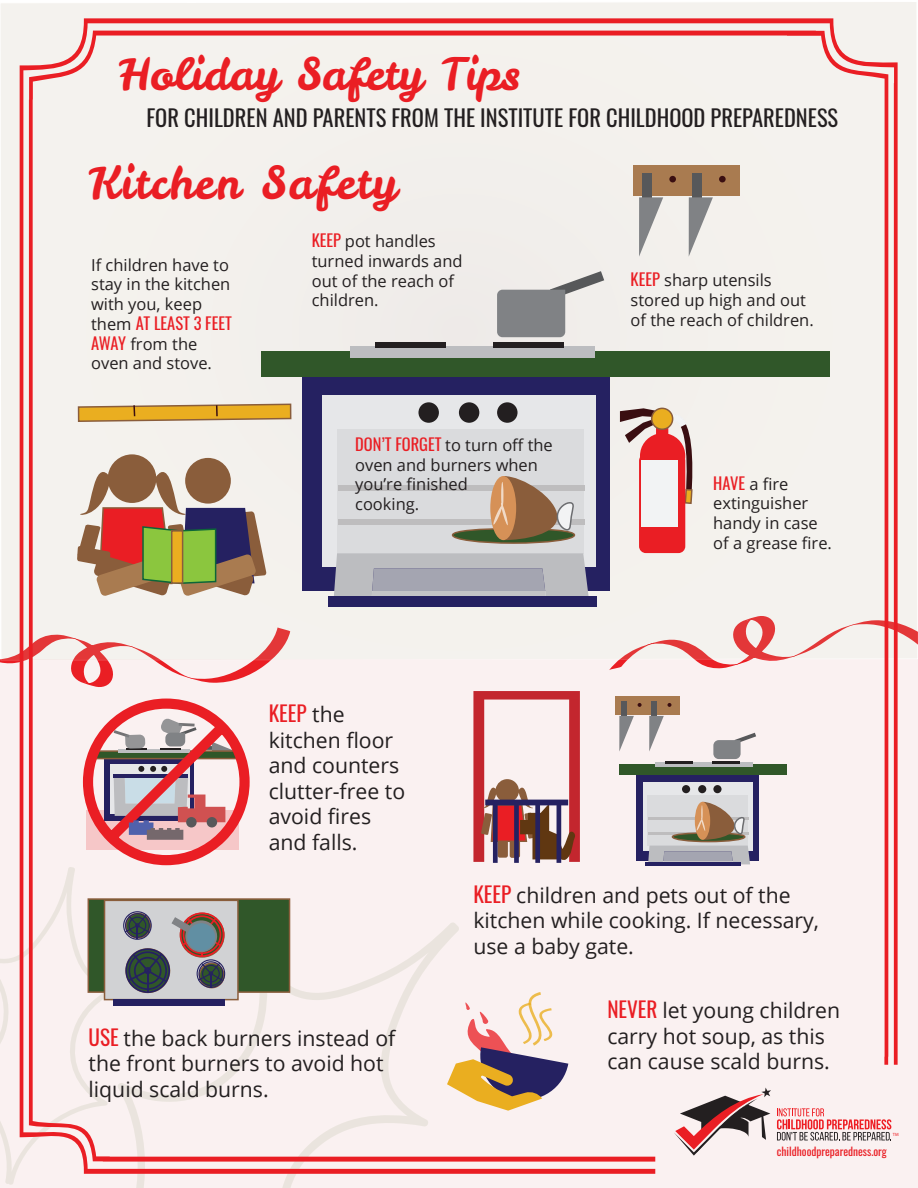
<style>
.page{position:relative;width:918px;height:1188px;background:#fff}
.page>*{position:absolute;margin:0;border:0;box-sizing:border-box;transform-origin:0 0}
.t1{font:45px "Leckerli One";letter-spacing:.035em;color:#ea1e24}
.t2{font:44.25px "Leckerli One";color:#ea1e24}
.t3{font:22.5px "Oswald";color:#231f20}
.t4{font:21.3px/25.5px "Open Sans";color:#231f20}
.t5{font:21.3px "Oswald";color:#ea1e24}
.t6{font:16.5px/19.8px "Open Sans";color:#231f20}
.t7{font:16.5px "Oswald";color:#ea1e24}
.t8{font:11.25px "Oswald";color:#ea1e24}
.t9{font:4.5px "Myriad Pro";color:#ee1d23}
.s1{font-family:"Open Sans";color:#231f20}
.s2{font-family:"Oswald";color:#ea1e24}
</style>
<div class="page">
<svg style="left:0;top:660px;width:20px;height:28px"></svg>
<div style="left:0;top:2px;width:918px;height:658px;background:#f4f2ee"></div>
<div style="left:96px;top:1174px;width:363px;height:14px;background:#faf1f1"></div>
<div style="left:20px;top:18px;width:878px;height:1156px;background:#f4f1ee"></div>
<div style="left:88px;top:898px;width:202px;height:95px;background:#305729;border:2px solid #8a5d3b"></div>
<div style="left:616px;top:697px;width:64px;height:18px;background:#a97b50"></div>
<svg style="left:638px;top:703px;width:4px;height:4px"></svg>
<svg style="left:668px;top:703px;width:3px;height:4px"></svg>
<div style="left:621px;top:701px;width:6px;height:30px;background:#57585a"></div>
<svg style="left:619px;top:716px;width:15px;height:36px"></svg>
<div style="left:651px;top:701px;width:6px;height:30px;background:#57585a"></div>
<svg style="left:649px;top:716px;width:15px;height:36px"></svg>
<div style="left:636px;top:773px;width:123px;height:87px;background:#252161"></div>
<div style="left:619px;top:765px;width:168px;height:10px;background:#305729"></div>
<hr style="left:655px;top:763px;width:98px;height:4px;background:#bcbdc0">
<hr style="left:665px;top:761px;width:28px;height:2px;background:#231f20">
<hr style="left:712px;top:761px;width:28px;height:2px;background:#231f20">
<div style="left:644px;top:782px;width:109px;height:69px;background:#e6e7e9"></div>
<hr style="left:645px;top:863px;width:96px;height:3px;background:#252161">
<div style="left:682px;top:785px;width:8px;height:8px;background:#231f20;border-radius:50%"></div>
<div style="left:698px;top:785px;width:8px;height:8px;background:#231f20;border-radius:50%"></div>
<div style="left:713px;top:785px;width:9px;height:8px;background:#231f20;border-radius:50%"></div>
<svg style="left:713px;top:733px;width:43px;height:26px"></svg>
<svg style="left:473px;top:691px;width:107px;height:172px"></svg>
<svg style="left:0;top:695px;width:254px;height:490px"></svg>
<svg style="left:447px;top:992px;width:121px;height:119px"></svg>
<div style="left:648px;top:795px;width:100px;height:51px;background:#dadbdd"></div>
<svg style="left:648px;top:802px;width:102px;height:62px"></svg>
<div style="left:303px;top:372px;width:307px;height:218px;background:#252161"></div>
<div style="left:262px;top:351px;width:568px;height:26px;background:#305729"></div>
<svg style="left:620px;top:408px;width:75px;height:145px;background:#db8c8c"></svg>
<div style="left:652px;top:408px;width:21px;height:21px;background:#eaae20;border-radius:50%"></div>
<div style="left:651px;top:408px;width:22px;height:22px;border:2px solid #8a5d3b;border-radius:50%"></div>
<div style="left:642px;top:460px;width:36px;height:67px;background:#f2f3f4"></div>
<div style="left:350px;top:346px;width:245px;height:12px;background:#bcbdc0"></div>
<div style="left:375px;top:342px;width:70px;height:6px;background:#231f20"></div>
<div style="left:493px;top:342px;width:70px;height:6px;background:#231f20"></div>
<div style="left:322px;top:395px;width:273px;height:171px;background:#e6e7e9"></div>
<div style="left:337px;top:429px;width:246px;height:124px;background:#dadbdd"></div>
<div style="left:339px;top:519px;width:246px;height:6px;background:#bebdbe"></div>
<div style="left:339px;top:485px;width:246px;height:6px;background:#bebdbe"></div>
<svg style="left:334px;top:553px;width:255px;height:43px;background:#b3b3ba"></svg>
<div style="left:328px;top:596px;width:269px;height:11px;background:#252161"></div>
<div style="left:418px;top:402px;width:21px;height:21px;background:#231f20;border-radius:50%"></div>
<div style="left:459px;top:402px;width:20px;height:21px;background:#231f20;border-radius:50%"></div>
<div style="left:497px;top:402px;width:21px;height:21px;background:#231f20;border-radius:50%"></div>
<svg style="left:77px;top:403px;width:215px;height:20px;background:#dbae51"></svg>
<svg style="left:451px;top:476px;width:125px;height:68px"></svg>
<div style="left:633px;top:166px;width:107px;height:30px;background:#a97b50"></div>
<div style="left:669px;top:176px;width:7px;height:6px;background:#3a0e11;border-radius:50%"></div>
<div style="left:719px;top:176px;width:7px;height:6px;background:#3a0e11;border-radius:50%"></div>
<div style="left:642px;top:173px;width:10px;height:49px;background:#57585a"></div>
<svg style="left:639px;top:197px;width:24px;height:60px"></svg>
<div style="left:692px;top:173px;width:10px;height:49px;background:#57585a"></div>
<svg style="left:689px;top:197px;width:24px;height:60px"></svg>
<svg style="left:497px;top:271px;width:107px;height:66px;background:#b4b3b3"></svg>
<svg style="left:74px;top:454px;width:193px;height:142px;background:#af947c"></svg>
<div style="left:171px;top:530px;width:12px;height:54px;background:#eaae20;border:2px solid #8a5d3b"></div>
<h2 class="t2" style="left:119px;top:44px;width:403px">Holiday Safety Tips</h2>
<h3 class="t3" style="left:147px;top:97px;width:693px">FOR CHILDREN AND PARENTS FROM THE INSTITUTE FOR CHILDHOOD PREPAREDNESS</h3>
<h1 class="t1" style="left:89px;top:152px;width:310px">Kitchen Safety</h1>
<p class="t6" style="left:91px;top:254px;width:141px;text-align:justify">If children have to stay in the kitchen with you, keep</p>
<p class="t7" style="left:91px;top:308px;width:142px"><span class="s1">them</span> AT LEAST 3 FEET</p>
<p class="t6" style="left:91px;top:333px;width:122px"><span class="s2">AWAY</span> from the oven and stove.</p>
<p class="t6" style="left:312px;top:231px;width:152px"><span class="s2">KEEP</span> pot handles turned inwards and out of the reach of children.</p>
<p class="t6" style="left:355px;top:435px;width:199px"><span class="s2">DON’T FORGET</span> to turn off the oven and burners when you’re finished<br>cooking.</p>
<p class="t6" style="left:631px;top:270px;width:185px"><span class="s2">KEEP</span> sharp utensils stored up high and out of the reach of children.</p>
<p class="t6" style="left:713px;top:473px;width:120px"><span class="s2">HAVE</span> a fire extinguisher handy in case of a grease fire.</p>
<p class="t5" style="left:269px;top:695px;width:77px">KEEP <span class="s1">the</span></p>
<p class="t4" style="left:269px;top:727px;width:138px">kitchen floor and counters clutter-free to avoid fires and falls.</p>
<p class="t4" style="left:473px;top:882px;width:347px"><span class="s2">KEEP</span> children and pets out of the kitchen while cooking. If necessary, use a baby gate.</p>
<p class="t4" style="left:89px;top:1025px;width:308px"><span class="s2">USE</span> the back burners instead of the front burners to avoid hot liquid scald burns.</p>
<p class="t4" style="left:607px;top:997px;width:234px"><span class="s2">NEVER</span> let young children carry hot soup, as this can cause scald burns.</p>
<p class="t9" style="left:893px;top:1132px;width:7px">TM</p>
<p class="t8" style="left:777px;top:1142px;width:111px">childhoodpreparedness.org</p>
</div>
